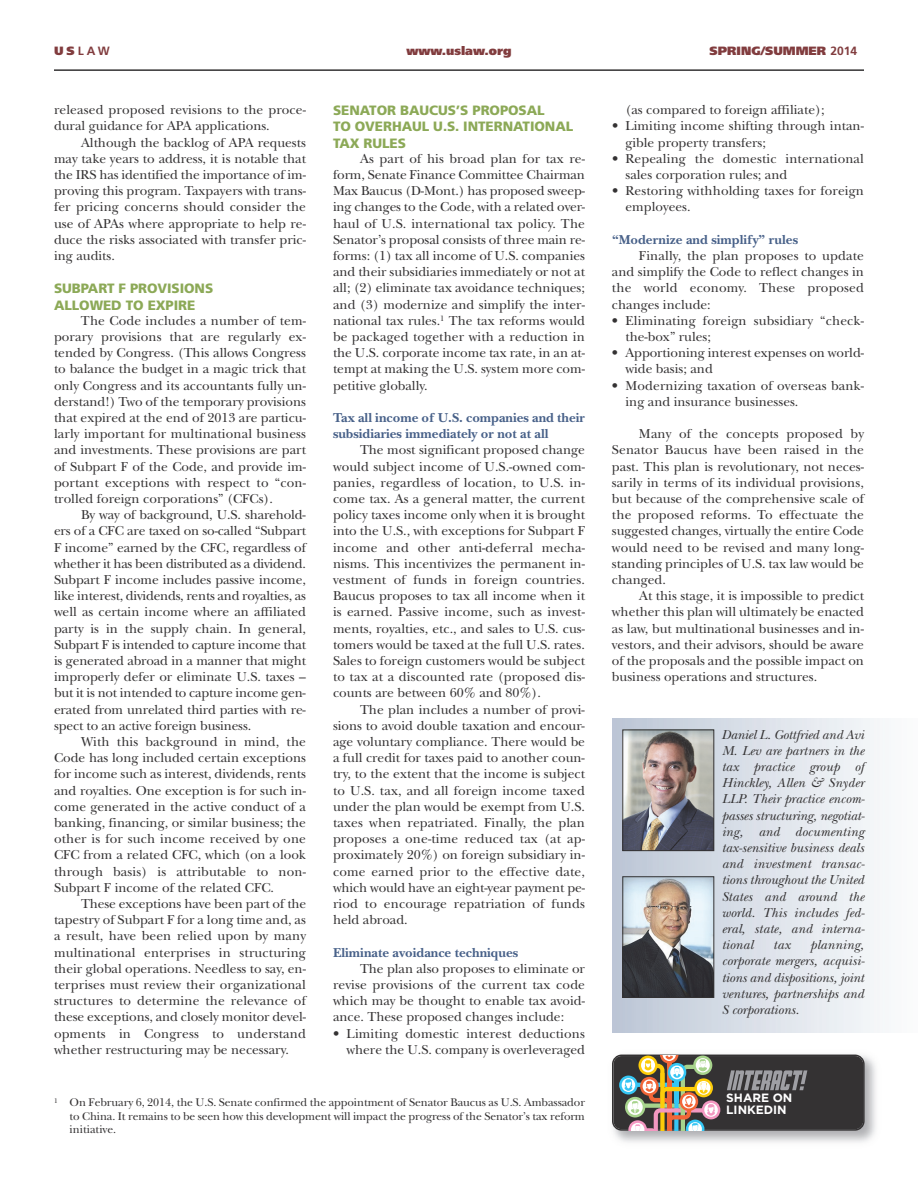
<style>
.page{position:relative;width:918px;height:1188px;background:#fff}
.page>*{position:absolute;margin:0;border:0;box-sizing:border-box;transform-origin:0 0}
.t1{font:13.5px/16.2px "New Baskerville";color:#343233;text-align:justify}
.t2{font:italic 13.5px/16.2px "New Baskerville";letter-spacing:.01em;color:#343233;text-align:justify}
.t3{font:700 13.5px/16.2px "New Baskerville";color:#486189}
.t4{font:900 13.5px/16.2px "Frutiger";letter-spacing:-.005em;color:#8ca957}
.t5{font:900 12px "Frutiger";color:#813c3e}
.t6{font:700 12px/12px "Gotham";color:#fff}
.t7{font:700 12px "Frutiger";color:#813c3e}
.t8{font:11.7px/13px "New Baskerville";letter-spacing:-.01em;color:#343233;text-align:justify}
.s1{font-weight:900}
.s2{font-weight:700}
</style>
<div class="page">
<hr style="left:54px;top:69px;width:810px;height:2px;background:#343233">
<img style="left:612px;top:719px;width:267px;height:313px">
<img style="left:624px;top:732px;width:88px;height:117px">
<div style="left:622px;top:730px;width:92px;height:121px;border:1px solid #343233"></div>
<img style="left:624px;top:878px;width:88px;height:118px">
<div style="left:622px;top:876px;width:92px;height:122px;border:1px solid #343233"></div>
<img style="left:613px;top:1054px;width:263px;height:89px">
<svg style="left:612px;top:1055px;width:253px;height:76px;background:#5e584f"></svg>
<img style="left:727px;top:1070px;width:80px;height:20px">
<p class="t7" style="left:54px;top:46px;width:57px"><span class="s1">US</span>LAW</p>
<p class="t5" style="left:406px;top:46px;width:107px">www.uslaw.org</p>
<p class="t5" style="left:710px;top:46px;width:149px">SPRING/SUMMER <span class="s2">2014</span></p>
<p class="t1" style="left:54px;top:103px;width:254px">released proposed revisions to the proce&shy;dural guidance for APA applications.</p>
<p class="t1" style="left:54px;top:136px;width:254px;text-indent:27px">Although the backlog of APA requests may take years to address, it is notable that the IRS has identified the importance of im&shy;proving this program. Taxpayers with trans&shy;fer pricing concerns should consider the use of APAs where appropriate to help re&shy;duce the risks associated with transfer pric&shy;ing audits.</p>
<p class="t4" style="left:54px;top:282px;width:161px">SUBPART F PROVISIONS<br>ALLOWED TO EXPIRE</p>
<p class="t1" style="left:54px;top:314px;width:254px;text-indent:27px">The Code includes a number of tem&shy;porary provisions that are regularly ex&shy;tended by Congress. (This allows Congress to balance the budget in a magic trick that only Congress and its accountants fully un&shy;derstand!) Two of the temporary provisions that expired at the end of 2013 are particu&shy;larly important for multinational business and investments. These provisions are part of Subpart F of the Code, and provide im&shy;portant exceptions with respect to “con&shy;trolled foreign corporations” (CFCs).</p>
<p class="t1" style="left:54px;top:508px;width:254px;text-indent:27px">By way of background, U.S. sharehold&shy;ers of a CFC are taxed on so-called “Subpart F income” earned by the CFC, regardless of whether it has been distributed as a dividend.<br>Subpart F income includes passive income, like interest, dividends, rents and royalties, as well as certain income where an affiliated party is in the supply chain. In general, Subpart F is intended to capture income that is generated abroad in a manner that might improperly defer or eliminate U.S. taxes – but it is not intended to capture income gen&shy;erated from unrelated third parties with re&shy;spect to an active foreign business.</p>
<p class="t1" style="left:54px;top:735px;width:254px;text-indent:27px">With this background in mind, the Code has long included certain exceptions for income such as interest, dividends, rents and royalties. One exception is for such in&shy;come generated in the active conduct of a banking, financing, or similar business; the other is for such income received by one CFC from a related CFC, which (on a look through basis) is attributable to non-Subpart F income of the related CFC.</p>
<p class="t1" style="left:54px;top:897px;width:254px;text-indent:27px">These exceptions have been part of the tapestry of Subpart F for a long time and, as a result, have been relied upon by many multinational enterprises in structuring their global operations. Needless to say, en&shy;terprises must review their organizational structures to determine the relevance of these exceptions, and closely monitor devel&shy;opments in Congress to understand whether restructuring may be necessary.</p>
<p class="t4" style="left:333px;top:103px;width:242px">SENATOR BAUCUS’S PROPOSAL<br>TO OVERHAUL U.S. INTERNATIONAL<br>TAX RULES</p>
<p class="t1" style="left:333px;top:152px;width:254px;text-indent:27px">As part of his broad plan for tax re&shy;form, Senate Finance Committee Chairman Max Baucus (D-Mont.) has proposed sweep&shy;ing changes to the Code, with a related over&shy;haul of U.S. international tax policy. The Senator’s proposal consists of three main re&shy;forms: (1) tax all income of U.S. companies and their subsidiaries immediately or not at all; (2) eliminate tax avoidance techniques; and (3) modernize and simplify the inter&shy;national tax rules.<sup>1</sup> The tax reforms would be packaged together with a reduction in the U.S. corporate income tax rate, in an at&shy;tempt at making the U.S. system more com&shy;petitive globally.</p>
<p class="t3" style="left:333px;top:411px;width:253px">Tax all income of U.S. companies and their subsidiaries immediately or not at all</p>
<p class="t1" style="left:333px;top:444px;width:254px;text-indent:27px">The most significant proposed change would subject income of U.S.-owned com&shy;panies, regardless of location, to U.S. in&shy;come tax. As a general matter, the current policy taxes income only when it is brought into the U.S., with exceptions for Subpart F income and other anti-deferral mecha&shy;nisms. This incentivizes the permanent in&shy;vestment of funds in foreign countries.<br>Baucus proposes to tax all income when it is earned. Passive income, such as invest&shy;ments, royalties, etc., and sales to U.S. cus&shy;tomers would be taxed at the full U.S. rates.<br>Sales to foreign customers would be subject to tax at a discounted rate (proposed dis&shy;counts are between 60% and 80%).</p>
<p class="t1" style="left:333px;top:703px;width:254px;text-indent:27px">The plan includes a number of provi&shy;sions to avoid double taxation and encour&shy;age voluntary compliance. There would be a full credit for taxes paid to another coun&shy;try, to the extent that the income is subject to U.S. tax, and all foreign income taxed under the plan would be exempt from U.S. taxes when repatriated. Finally, the plan proposes a one-time reduced tax (at ap&shy;proximately 20%) on foreign subsidiary in&shy;come earned prior to the effective date, which would have an eight-year payment pe&shy;riod to encourage repatriation of funds held abroad.</p>
<p class="t3" style="left:333px;top:946px;width:187px">Eliminate avoidance techniques</p>
<p class="t1" style="left:333px;top:962px;width:254px;text-indent:27px">The plan also proposes to eliminate or revise provisions of the current tax code which may be thought to enable tax avoid&shy;ance. These proposed changes include:</p>
<p class="t1" style="left:333px;top:1027px;width:254px;text-align:right">• Limiting domestic interest deductions where the U.S. company is overleveraged</p>
<p class="t8" style="left:70px;top:1098px;width:517px;text-indent:-16px"><sup>1</sup> On February 6, 2014, the U.S. Senate confirmed the appointment of Senator Baucus as U.S. Ambassador to China. It remains to be seen how this development will impact the progress of the Senator’s tax reform initiative.</p>
<p class="t1" style="left:626px;top:103px;width:201px">(as compared to foreign affiliate);</p>
<p class="t1" style="left:626px;top:120px;width:240px;text-indent:-14px">• Limiting income shifting through intan&shy;gible property transfers;</p>
<p class="t1" style="left:626px;top:152px;width:240px;text-indent:-14px">• Repealing the domestic international sales corporation rules; and</p>
<p class="t1" style="left:626px;top:184px;width:240px;text-indent:-14px">• Restoring withholding taxes for foreign employees.</p>
<p class="t3" style="left:612px;top:233px;width:188px">“Modernize and simplify” rules</p>
<p class="t1" style="left:612px;top:249px;width:254px;text-indent:27px">Finally, the plan proposes to update and simplify the Code to reflect changes in the world economy. These proposed changes include:</p>
<p class="t1" style="left:625px;top:314px;width:240px;text-indent:-14px">• Eliminating foreign subsidiary “check&shy;the-box” rules;</p>
<p class="t1" style="left:625px;top:346px;width:240px;text-indent:-14px">• Apportioning interest expenses on world&shy;wide basis; and</p>
<p class="t1" style="left:625px;top:379px;width:240px;text-indent:-14px">• Modernizing taxation of overseas bank&shy;ing and insurance businesses.</p>
<p class="t1" style="left:612px;top:427px;width:254px;text-indent:27px">Many of the concepts proposed by Senator Baucus have been raised in the past. This plan is revolutionary, not neces&shy;sarily in terms of its individual provisions, but because of the comprehensive scale of the proposed reforms. To effectuate the suggested changes, virtually the entire Code would need to be revised and many long&shy;standing principles of U.S. tax law would be changed.</p>
<p class="t1" style="left:612px;top:589px;width:254px;text-indent:27px">At this stage, it is impossible to predict whether this plan will ultimately be enacted as law, but multinational businesses and in&shy;vestors, and their advisors, should be aware of the proposals and the possible impact on business operations and structures.</p>
<p class="t2" style="left:722px;top:728px;width:145px">Daniel L. Gottfried and Avi M. Lev are partners in the tax practice group of Hinckley, Allen &amp; Snyder LLP. Their practice encom&shy;passes structuring, negotiat&shy;ing, and documenting tax-sensitive business deals and investment transac&shy;tions throughout the United States and around the world. This includes fed&shy;eral, state, and interna&shy;tional</p>
<p class="t2" style="left:722px;top:939px;width:145px;text-indent:88px">planning, corporate mergers, acquisi&shy;tions and dispositions, joint ventures, partnerships and S corporations.</p>
<p class="t2" style="left:773px;top:939px;width:18px">tax</p>
<p class="t6" style="left:726px;top:1093px;width:68px">SHARE ON<br>LINKEDIN</p>
</div>
